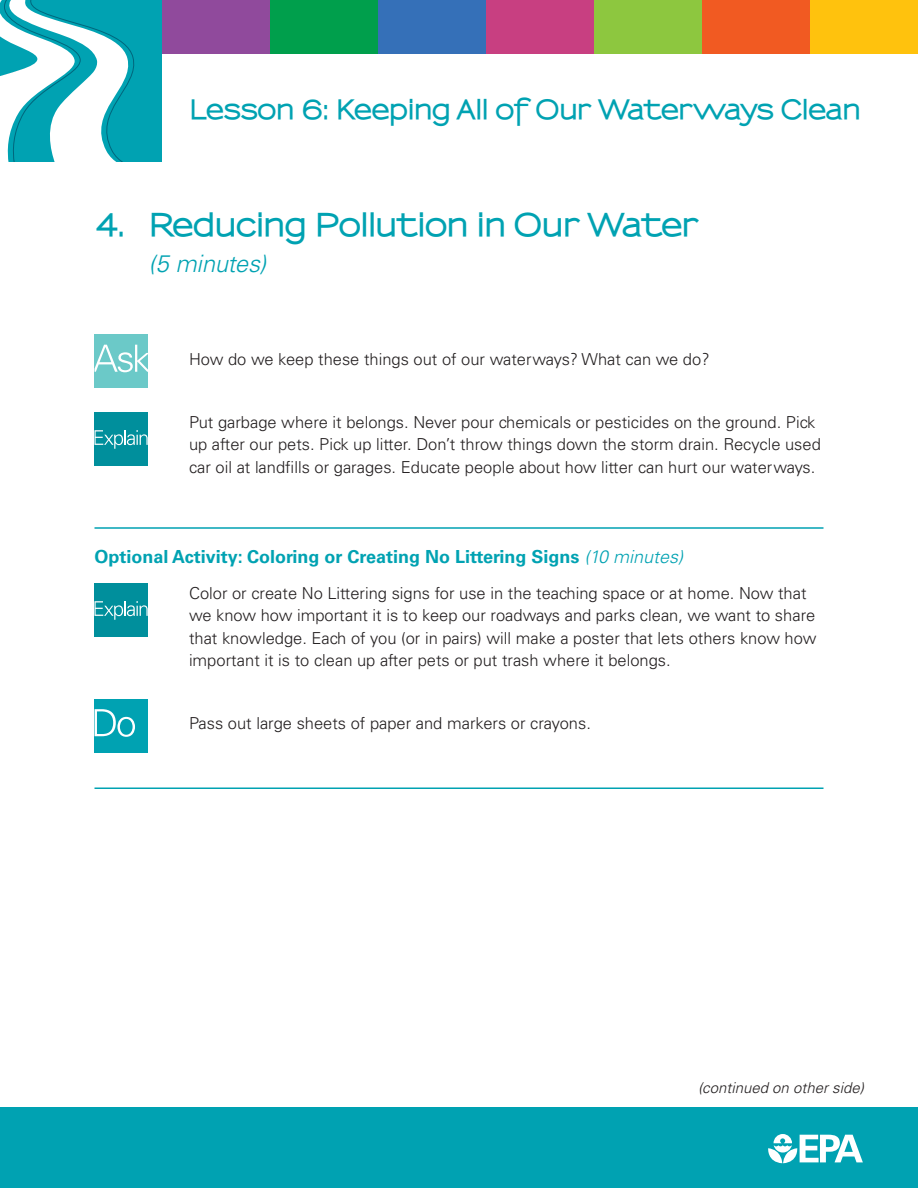
<style>
.page{position:relative;width:918px;height:1188px;background:#fff}
.page>*{position:absolute;margin:0;border:0;box-sizing:border-box;transform-origin:0 0}
.t1{font:800 30px "Sansumi";letter-spacing:-.015em;color:#00a2b2}
.t2{font:800 25.5px "Sansumi";letter-spacing:-.01em;color:#00a2b2}
.t3{font:italic 300 24px "Univers LT Std";letter-spacing:-.01em;color:#00a2b2}
.t4{font:700 18px "Univers LT Std";color:#00a2b2}
.t5{font:300 16.5px/22.5px "Univers LT Std";color:#231f20}
.t6{font:italic 300 15px "Univers LT Std";color:#231f20}
.s1{font-weight:300;font-style:italic}
</style>
<div class="page">
<div style="left:0;top:1107px;width:918px;height:81px;background:#00a2b2"></div>
<div style="left:810px;top:0;width:108px;height:54px;background:#ffc20d"></div>
<div style="left:594px;top:0;width:108px;height:54px;background:#8dc73f"></div>
<div style="left:486px;top:0;width:108px;height:54px;background:#c83f81"></div>
<div style="left:378px;top:0;width:108px;height:54px;background:#3570b8"></div>
<div style="left:270px;top:0;width:108px;height:54px;background:#009f4c"></div>
<div style="left:702px;top:0;width:108px;height:54px;background:#f15a22"></div>
<div style="left:162px;top:0;width:108px;height:54px;background:#904a9c"></div>
<div style="left:0;top:0;width:162px;height:162px;background:#00a2b2"></div>
<svg style="left:0;top:0;width:135px;height:162px"></svg>
<hr style="left:94px;top:527px;width:730px;height:2px;background:#00a2b2">
<hr style="left:94px;top:788px;width:730px;height:1px;background:#00a2b2">
<div style="left:94px;top:334px;width:54px;height:54px;background:#6bc9c8"></div>
<svg style="left:94px;top:345px;width:54px;height:27px"></svg>
<div style="left:94px;top:412px;width:54px;height:54px;background:#008f9c"></div>
<svg style="left:94px;top:430px;width:54px;height:19px"></svg>
<div style="left:94px;top:584px;width:54px;height:54px;background:#008f9c"></div>
<svg style="left:94px;top:601px;width:54px;height:19px"></svg>
<div style="left:94px;top:699px;width:54px;height:54px;background:#00a2b2"></div>
<svg style="left:95px;top:709px;width:40px;height:28px"></svg>
<svg style="left:768px;top:1134px;width:95px;height:29px"></svg>
<h2 class="t2" style="left:189px;top:94px;width:673px">Lesson 6: Keeping All of Our Waterways Clean</h2>
<h1 class="t1" style="left:94px;top:207px;width:606px">4. Reducing Pollution in Our Water</h1>
<p class="t3" style="left:148px;top:249px;width:119px">(5 minutes)</p>
<p class="t5" style="left:189px;top:347px;width:522px">How do we keep these things out of our waterways? What can we do?</p>
<p class="t5" style="left:189px;top:410px;width:633px">Put garbage where it belongs. Never pour chemicals or pesticides on the ground. Pick up after our pets. Pick up litter. Don’t throw things down the storm drain. Recycle used car oil at landfills or garages. Educate people about how litter can hurt our waterways.</p>
<h2 class="t4" style="left:94px;top:546px;width:590px">Optional Activity: Coloring or Creating No Littering Signs <span class="s1">(10 minutes)</span></h2>
<p class="t5" style="left:189px;top:581px;width:629px">Color or create No Littering signs for use in the teaching space or at home. Now that we know how important it is to keep our roadways and parks clean, we want to share that knowledge. Each of you (or in pairs) will make a poster that lets others know how important it is to clean up after pets or put trash where it belongs.</p>
<p class="t5" style="left:189px;top:712px;width:403px">Pass out large sheets of paper and markers or crayons.</p>
<p class="t6" style="left:698px;top:1078px;width:167px">(continued on other side)</p>
</div>
